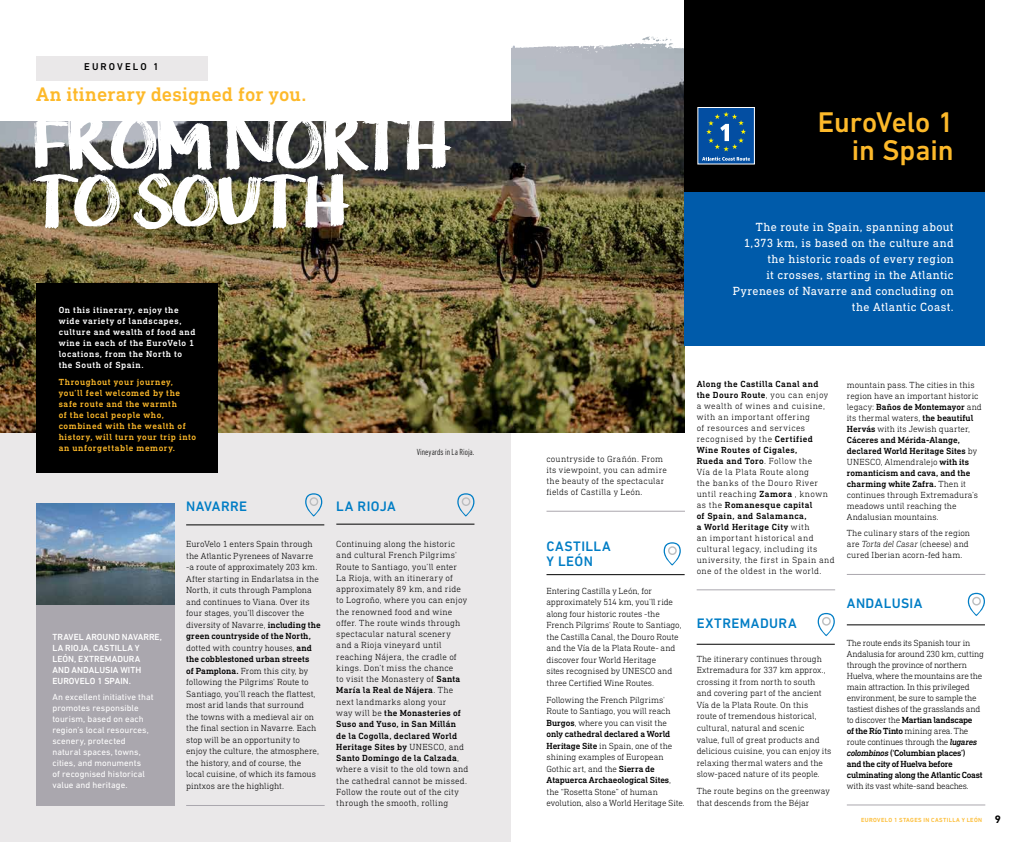
<style>
.page{position:relative;width:1021px;height:842px;background:#fff}
.page>*{position:absolute;margin:0;border:0;box-sizing:border-box;transform-origin:0 0}
.t1{font:63.9px/57.8px "KG Lifeis Messy";letter-spacing:-.05em;color:#fff}
.t2{font:500 29px/28px "DIN Next LT Pro";letter-spacing:-.005em;color:#fdb92a;text-align:right}
.t3{font:500 20px "DIN Next Slab Pro";letter-spacing:.01em;color:#fdb92a}
.t4{font:500 14px/15px "DIN Next LT Pro";letter-spacing:.03em;color:#007dc5}
.t5{font:12px/16px "DIN Next Slab Pro";letter-spacing:.03em;color:#fff;text-align:right}
.t6{font:700 11px "DIN Next Slab Pro";color:#000}
.t7{font:500 10.1px "DIN Next LT Pro";letter-spacing:.205em;color:#000}
.t8{font:300 9px/11.5px "DIN Next Slab Pro";letter-spacing:.005em;color:#000}
.t9{font:300 9px/11px "DIN Next Slab Pro";letter-spacing:.04em;color:#000}
.t10{font:300 9px/11px "DIN Next Slab Pro";letter-spacing:-.03em;color:#000}
.t11{font:9px/11px "DIN Next LT Pro";letter-spacing:.005em;color:#fff}
.t12{font:500 9px/11px "DIN Next Slab Pro";letter-spacing:.06em;color:#fdb92a}
.t13{font:500 9px/11px "DIN Next Slab Pro";letter-spacing:.065em;color:#fff}
.t14{font:500 9px/11px "DIN Next LT Pro";letter-spacing:.005em;color:#fff}
.t15{font:300 condensed 9px "DIN Next LT Pro";color:#000}
.t16{font:500 6px "DIN Next LT Pro";letter-spacing:.055em;color:#fdb92a}
.s1{font-weight:500}
.s2{font-style:italic}
.s3{font-weight:500;font-style:italic}
</style>
<div class="page">
<div style="left:0;top:429px;width:510px;height:413px;background:#eae8e9"></div>
<img style="left:36px;top:503px;width:138px;height:102px">
<div style="left:36px;top:605px;width:138px;height:201px;background:#aaa7ae"></div>
<img style="left:0;top:56px;width:684px;height:376px">
<svg style="left:511px;top:36px;width:173px;height:20px"></svg>
<div style="left:0;top:0;width:510px;height:120px;background:#fff"></div>
<div style="left:684px;top:191px;width:300px;height:154px;background:#005baa"></div>
<div style="left:684px;top:0;width:300px;height:191px;background:#000"></div>
<div style="left:36px;top:283px;width:181px;height:190px;background:#000"></div>
<hr style="left:186px;top:524px;width:138px;height:1px;background:#000">
<hr style="left:186px;top:805px;width:138px;height:1px;background:#aaa7ae">
<hr style="left:546px;top:511px;width:139px;height:1px;background:#aaa7ae">
<hr style="left:336px;top:524px;width:138px;height:1px;background:#000">
<hr style="left:546px;top:574px;width:138px;height:1px;background:#000">
<svg style="left:663px;top:542px;width:17px;height:24px"></svg>
<svg style="left:817px;top:613px;width:17px;height:23px"></svg>
<svg style="left:967px;top:593px;width:17px;height:23px"></svg>
<svg style="left:457px;top:493px;width:17px;height:24px"></svg>
<svg style="left:305px;top:493px;width:17px;height:24px"></svg>
<hr style="left:696px;top:589px;width:139px;height:1px;background:#aaa7ae">
<hr style="left:696px;top:644px;width:138px;height:1px;background:#000">
<hr style="left:846px;top:804px;width:139px;height:1px;background:#aaa7ae">
<hr style="left:846px;top:624px;width:138px;height:1px;background:#000">
<hr style="left:846px;top:574px;width:139px;height:1px;background:#aaa7ae">
<div style="left:36px;top:56px;width:171px;height:24px;background:#eae8e9"></div>
<div style="left:698px;top:107px;width:56px;height:57px;background:#034ea2"></div>
<svg style="left:706px;top:112px;width:40px;height:39px"></svg>
<svg style="left:702px;top:157px;width:48px;height:4px"></svg>
<p class="t7" style="left:84px;top:61px;width:76px">EUROVELO 1</p>
<h3 class="t3" style="left:36px;top:83px;width:272px">An itinerary designed for you.</h3>
<h1 class="t1" style="left:32px;top:116px;width:421px">FROM NORTH<br>TO SOUTH</h1>
<h2 class="t2" style="left:817px;top:108px;width:137px">EuroVelo 1 in Spain</h2>
<h3 class="t5" style="left:732px;top:219px;width:222px">The route in Spain, spanning about 1,373 km, is based on the culture and the historic roads of every region<br>it crosses, starting in the Atlantic Pyrenees of Navarre and concluding on the Atlantic Coast.</h3>
<p class="t13" style="left:59px;top:304px;width:138px">On this itinerary, enjoy the wide variety of landscapes, culture and wealth of food and wine in each of the EuroVelo 1 locations, from the North to the South of Spain.</p>
<p class="t12" style="left:59px;top:376px;width:139px">Throughout your journey, you’ll feel welcomed by the safe route and the warmth<br>of the local people who, combined with the wealth of history, will turn your trip into an unforgettable memory.</p>
<p class="t9" style="left:696px;top:378px;width:140px"><span class="s1">Along the Castilla Canal and<br>the Douro Route</span>, you can enjoy a wealth of wines and cuisine, with an important offering<br>of resources and services recognised by the <span class="s1">Certified<br>Wine Routes of Cigales,<br>Rueda and Toro</span>. Follow the<br>Vía de la Plata Route along<br>the banks of the Douro River until reaching <span class="s1">Zamora</span> , known as the <span class="s1">Romanesque capital<br>of Spain, and Salamanca,<br>a World Heritage City</span> with<br>an important historical and cultural legacy, including its university, the first in Spain and one of the oldest in the world.</p>
<p class="t8" style="left:846px;top:379px;width:137px;line-height:11px">mountain pass. The cities in this region have an important historic legacy: <span class="s1">Baños de Montemayor</span> and its thermal waters, <span class="s1">the beautiful<br>Hervás</span> with its Jewish quarter,<br><span class="s1">Cáceres and Mérida-Alange, declared World Heritage Sites</span> by<br>UNESCO, Almendralejo <span class="s1">with its romanticism and cava, and the charming white Zafra.</span> Then it continues through Extremadura’s meadows until reaching the<br>Andalusian mountains.</p>
<p class="t8" style="left:846px;top:528px;width:125px;line-height:11px">The culinary stars of the region are <span class="s2">Torta del Casar</span> (cheese) and cured Iberian acorn-fed ham.</p>
<p class="t15" style="left:417px;top:446px;width:59px">Vineyards in La Rioja.</p>
<p class="t8" style="left:546px;top:453px;width:122px;line-height:11px">countryside to Grañón. From its viewpoint, you can admire the beauty of the spectacular fields of Castilla y León.</p>
<h3 class="t4" style="left:336px;top:498px;width:61px">LA RIOJA</h3>
<h3 class="t4" style="left:186px;top:499px;width:62px">NAVARRE</h3>
<p class="t8" style="left:186px;top:538px;width:136px">EuroVelo 1 enters Spain through the Atlantic Pyrenees of Navarre -a route of approximately 203 km.<br>After starting in Endarlatsa in the<br>North, it cuts through Pamplona and continues to Viana. Over its four stages, you’ll discover the diversity of Navarre, <span class="s1">including the green countryside of the North, </span>dotted with country houses, <span class="s1">and the cobblestoned urban streets<br>of Pamplona.</span> From this city, by following the Pilgrims' Route to<br>Santiago, you’ll reach the flattest, most arid lands that surround<br>the towns with a medieval air on the final section in Navarre. Each stop will be an opportunity to enjoy the culture, the atmosphere, the history, and of course, the local cuisine, of which its famous pintxos are the highlight.</p>
<p class="t8" style="left:336px;top:538px;width:134px">Continuing along the historic and cultural French Pilgrims'<br>Route to Santiago, you’ll enter<br>La Rioja, with an itinerary of approximately 89 km, and ride to Logroño, where you can enjoy the renowned food and wine offer. The route winds through spectacular natural scenery<br>and a Rioja vineyard until reaching Nájera, the cradle of kings. Don’t miss the chance<br>to visit the Monastery of <span class="s1">Santa<br>María la Real de Nájera</span>. The next landmarks along your<br>way will be <span class="s1">the Monasteries of<br>Suso and Yuso, in San Millán<br>de la Cogolla, declared World<br>Heritage Sites by</span> UNESCO, and<br><span class="s1">Santo Domingo de la Calzada</span>, where a visit to the old town and the cathedral cannot be missed.<br>Follow the route out of the city through the smooth, rolling</p>
<h3 class="t4" style="left:546px;top:538px;width:66px">CASTILLA<br>Y LEÓN</h3>
<p class="t8" style="left:546px;top:585px;width:137px">Entering Castilla y León, for approximately 514 km, you’ll ride along four historic routes -the<br>French Pilgrims' Route to Santiago, the Castilla Canal, the Douro Route and the Vía de la Plata Route- and discover four World Heritage<br>sites recognised by UNESCO and three Certified Wine Routes.</p>
<p class="t8" style="left:546px;top:694px;width:140px">Following the French Pilgrims'<br>Route to Santiago, you will reach<br><span class="s1">Burgos</span>, where you can visit the <span class="s1">only cathedral declared a World<br>Heritage Site</span> in Spain, one of the shining examples of European<br>Gothic art, and the <span class="s1">Sierra de<br>Atapuerca Archaeological Sites</span>, the “Rosetta Stone” of human evolution, also a World Heritage Site.</p>
<h3 class="t4" style="left:846px;top:596px;width:77px">ANDALUSIA</h3>
<h3 class="t4" style="left:696px;top:615px;width:102px">EXTREMADURA</h3>
<p class="t14" style="left:52px;top:631px;width:111px">TRAVEL AROUND NAVARRE,<br>LA RIOJA, CASTILLA Y<br>LEÓN, EXTREMADURA<br>AND ANDALUSIA WITH<br>EUROVELO 1 SPAIN.</p>
<p class="t11" style="left:52px;top:692px;width:103px">An excellent initiative that promotes responsible tourism, based on each region’s local resources, scenery, protected natural spaces, towns, cities, and monuments<br>of recognised historical value and heritage.</p>
<p class="t10" style="left:846px;top:637px;width:138px">The route ends its Spanish tour in Andalusia for around 230 km, cutting through the province of northern Huelva, where the mountains are the main attraction. In this privileged environment, be sure to sample the tastiest dishes of the grasslands and to discover the <span class="s1">Martian landscape<br>of the Río Tinto</span> mining area. The route continues through the <span class="s3">lugares colombinos</span> <span class="s1">(‘Columbian places’)<br>and the city of Huelva before culminating along the Atlantic Coast</span></p>
<p class="t10" style="left:846px;top:780px;width:123px">with its vast white-sand beaches.</p>
<p class="t8" style="left:696px;top:653px;width:136px">The itinerary continues through<br>Extremadura for 337 km approx., crossing it from north to south and covering part of the ancient<br>Vía de la Plata Route. On this<br>route of tremendous historical, cultural, natural and scenic<br>value, full of great products and delicious cuisine, you can enjoy its relaxing thermal waters and the slow-paced nature of its people.</p>
<p class="t8" style="left:696px;top:785px;width:135px">The route begins on the greenway that descends from the Béjar</p>
<p class="t16" style="left:861px;top:816px;width:122px">EUROVELO 1 STAGES IN CASTILLA Y LEÓN</p>
<p class="t6" style="left:994px;top:813px;width:8px">9</p>
</div>
